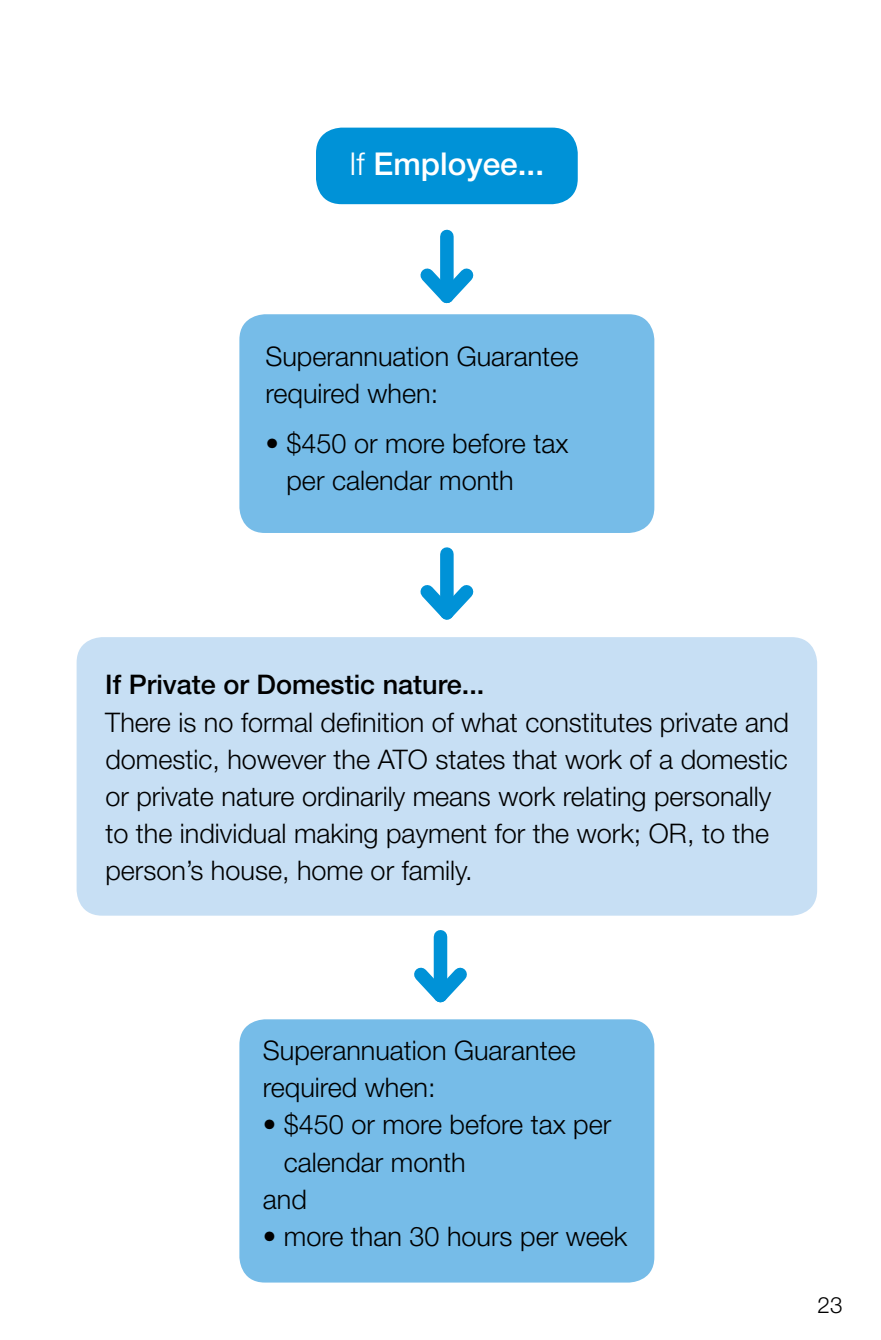
<style>
.page{position:relative;width:881px;height:1340px;background:#fff}
.page>*{position:absolute;margin:0;border:0;box-sizing:border-box;transform-origin:0 0}
.t1{font:500 31.5px "Helvetica Neue LT";color:#fff}
.t2{font:300 27px/37.1px "Helvetica Neue LT";color:#000}
.t3{font:300 22.5px "Helvetica Neue LT";color:#000}
.s1{font-weight:300}
.s2{font-weight:500}
</style>
<div class="page">
<div style="left:316px;top:128px;width:261px;height:76px;background:#0092d7;border-radius:26px"></div>
<div style="left:440px;top:236px;width:13px;height:60px;background:#0092d7"></div>
<svg style="left:420px;top:256px;width:54px;height:48px"></svg>
<div style="left:433px;top:936px;width:14px;height:59px;background:#0092d7"></div>
<svg style="left:414px;top:955px;width:53px;height:48px"></svg>
<div style="left:440px;top:554px;width:13px;height:59px;background:#0092d7"></div>
<svg style="left:420px;top:572px;width:54px;height:48px"></svg>
<div style="left:77px;top:637px;width:739px;height:278px;background:#c7dff4;border-radius:26px"></div>
<div style="left:239px;top:1019px;width:415px;height:263px;background:#76bce8;border-radius:26px"></div>
<div style="left:239px;top:314px;width:415px;height:219px;background:#76bce8;border-radius:26px"></div>
<h1 class="t1" style="left:349px;top:145px;width:196px"><span class="s1">If</span> Employee...</h1>
<p class="t2" style="left:265px;top:337px;width:314px">Superannuation Guarantee required when:</p>
<p class="t2" style="left:286px;top:424px;width:283px;text-indent:-21px">• $450 or more before tax per calendar month</p>
<p class="t2" style="left:105px;top:665px;width:685px"><span class="s2">If Private or Domestic nature...<br></span>There is no formal definition of what constitutes private and domestic, however the ATO states that work of a domestic or private nature ordinarily means work relating personally to the individual making payment for the work; OR, to the person’s house, home or family.</p>
<p class="t2" style="left:263px;top:1031px;width:314px">Superannuation Guarantee required when:</p>
<p class="t2" style="left:263px;top:1105px;width:350px">• $450 or more before tax per</p>
<p class="t2" style="left:284px;top:1142px;width:183px">calendar month</p>
<p class="t2" style="left:263px;top:1179px;width:46px">and</p>
<p class="t2" style="left:263px;top:1217px;width:366px">• more than 30 hours per week</p>
<p class="t3" style="left:817px;top:1291px;width:27px">23</p>
</div>
